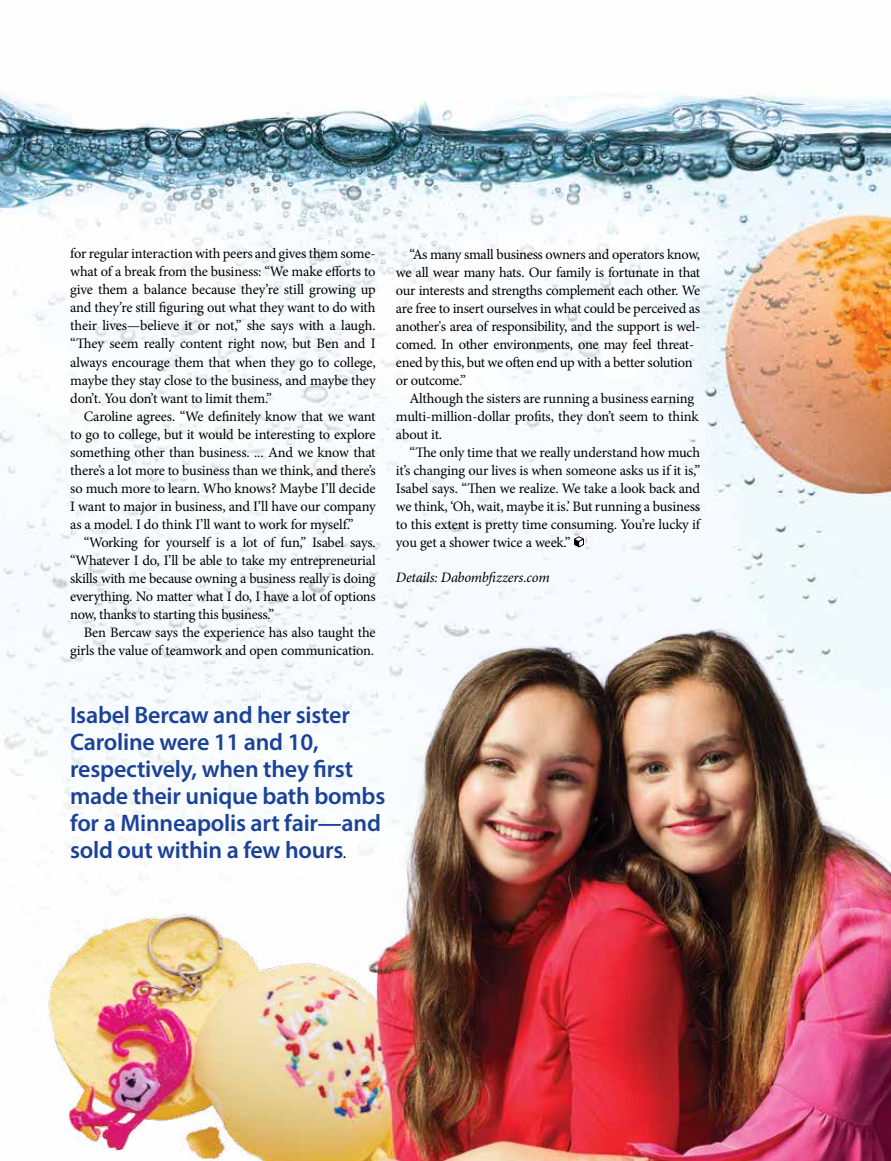
<style>
.page{position:relative;width:891px;height:1161px;background:#fff}
.page>*{position:absolute;margin:0;border:0;box-sizing:border-box;transform-origin:0 0}
.t1{font:600 24px/27px "Myriad Pro";letter-spacing:-.01em;color:#1b4298}
.t2{font:14.4px/18px "Minion Pro";letter-spacing:-.02em;color:#000;text-align:justify}
.t3{font:italic 14.4px "Minion Pro";letter-spacing:-.015em;color:#000}
.s1{font-size:12px;color:#000}
</style>
<div class="page">
<img style="left:0;top:93px;width:891px;height:401px">
<img style="left:2px;top:494px;width:889px;height:667px">
<p class="t2" style="left:70px;top:245px;width:307px">for regular interaction with peers and gives them some&shy;what of a break from the business: “We make efforts to give them a balance because they’re still growing up and they’re still figuring out what they want to do with their lives—believe it or not,” she says with a laugh. “They seem really content right now, but Ben and I always encourage them that when they go to college, maybe they stay close to the business, and maybe they don’t. You don’t want to limit them.”</p>
<p class="t2" style="left:70px;top:407px;width:307px;text-indent:13px">Caroline agrees. “We definitely know that we want to go to college, but it would be interesting to explore something other than business. ... And we know that there’s a lot more to business than we think, and there’s so much more to learn. Who knows? Maybe I’ll decide I want to major in business, and I’ll have our company as a model. I do think I’ll want to work for myself.”</p>
<p class="t2" style="left:70px;top:533px;width:307px;text-indent:13px">“Working for yourself is a lot of fun,” Isabel says. “Whatever I do, I’ll be able to take my entrepreneurial skills with me because owning a business really is doing everything. No matter what I do, I have a lot of options now, thanks to starting this business.”</p>
<p class="t2" style="left:70px;top:623px;width:307px;text-align:right">Ben Bercaw says the experience has also taught the girls the value of teamwork and open communication.</p>
<p class="t2" style="left:396px;top:245px;width:306px;text-align:left;text-indent:13px">“As many small business owners and operators know, we all wear many hats. Our family is fortunate in that our interests and strengths complement each other. We are free to insert ourselves in what could be perceived as another's area of responsibility, and the support is wel&shy;comed. In other environments, one may feel threat&shy;ened by this, but we often end up with a better solution or outcome.”</p>
<p class="t2" style="left:396px;top:389px;width:304px;text-align:left;text-indent:13px">Although the sisters are running a business earning multi-million-dollar profits, they don’t seem to think about it.</p>
<p class="t2" style="left:396px;top:443px;width:306px;text-indent:13px">“The only time that we really understand how much it’s changing our lives is when someone asks us if it is,” Isabel says. “Then we realize. We take a look back and we think, ‘Oh, wait, maybe it is.’ But running a business to this extent is pretty time consuming. You’re lucky if you get a shower twice a week.”</p>
<p class="t3" style="left:396px;top:569px;width:155px">Details: Dabombfizzers.com</p>
<h1 class="t1" style="left:70px;top:701px;width:317px">Isabel Bercaw and her sister<br>Caroline were 11 and 10, respectively, when they first made their unique bath bombs for a Minneapolis art fair—and sold out within a few hours<span class="s1">.</span></h1>
</div>
